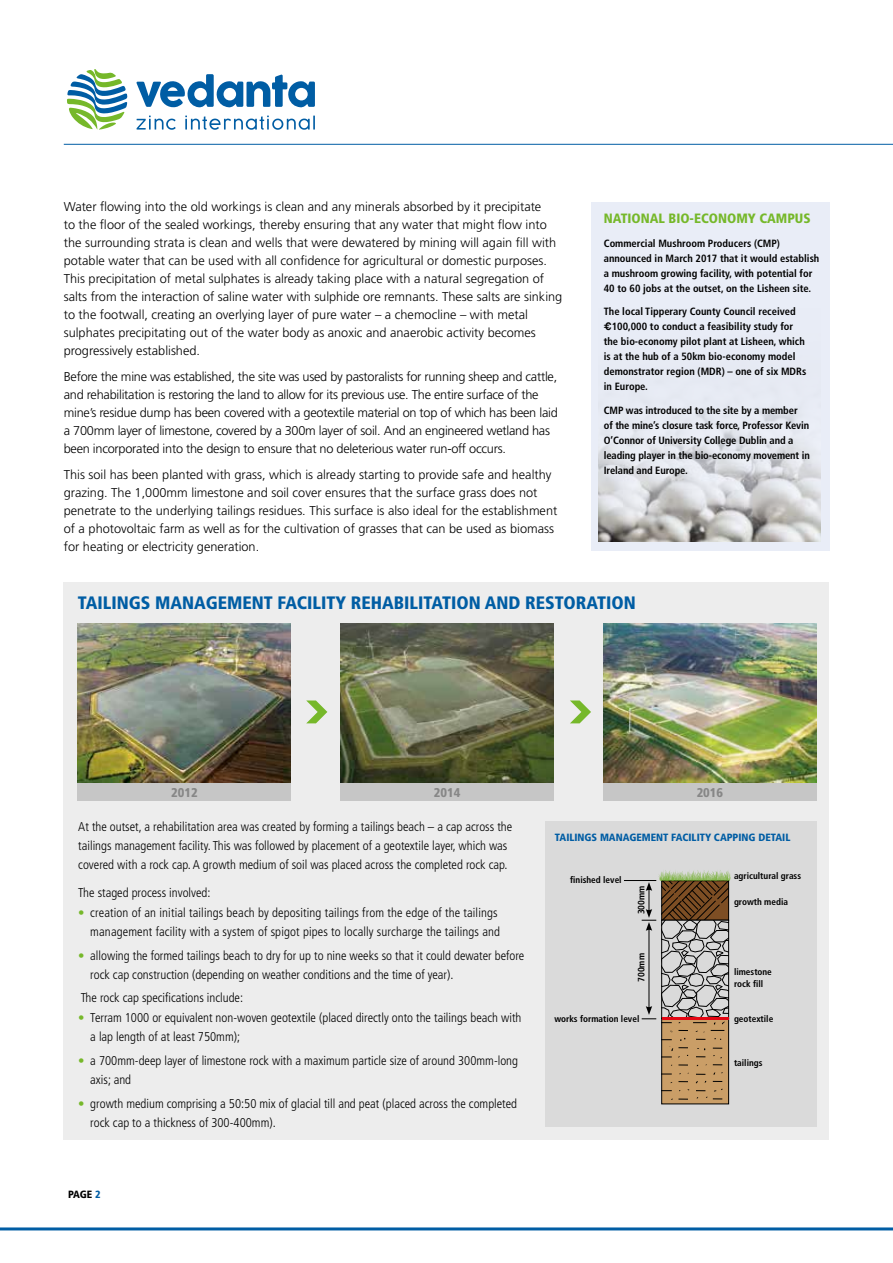
<style>
.page{position:relative;width:893px;height:1263px;background:#fff}
.page>*{position:absolute;margin:0;border:0;box-sizing:border-box;transform-origin:0 0}
.t1{font:900 condensed 18px "Frutiger";color:#005da4}
.t2{font:900 condensed 13.5px "Frutiger";color:#76b82a}
.t3{font:300 12.75px/17.9px "Frutiger";color:#000}
.t4{font:300 condensed 12.75px/19.4px "Frutiger";color:#000}
.t5{font:300 12.75px/17.9px "Frutiger";letter-spacing:-.02em;color:#000}
.t6{font:900 condensed 12.75px "Frutiger";color:#878787}
.t7{font:700 condensed 10.5px/15px "Frutiger";color:#000}
.t8{font:900 condensed 10.5px "Frutiger";color:#005da4}
.t9{font:900 condensed 10.5px "Frutiger";color:#000}
.t10{font:700 condensed 9.15px/12.5px "Frutiger";color:#000}
.s1{font-family:"Helvetica";font-stretch:normal}
.s2{color:#76b82a}
.s3{color:#005da4}
</style>
<div class="page">
<div style="left:64px;top:583px;width:765px;height:557px;background:#ededed"></div>
<hr style="left:64px;top:144px;width:829px;height:1px;background:#005da4">
<hr style="left:0;top:1227px;width:893px;height:3px;background:#005da4">
<svg style="left:137px;top:116px;width:39px;height:14px"></svg>
<svg style="left:185px;top:116px;width:130px;height:14px"></svg>
<svg style="left:67px;top:69px;width:60px;height:61px"></svg>
<svg style="left:136px;top:74px;width:179px;height:34px"></svg>
<div style="left:591px;top:202px;width:238px;height:349px;background:#e9edf7"></div>
<img style="left:78px;top:623px;width:213px;height:160px">
<div style="left:78px;top:783px;width:213px;height:18px;background:#c6c6c6"></div>
<img style="left:341px;top:623px;width:213px;height:160px">
<div style="left:341px;top:783px;width:213px;height:18px;background:#c6c6c6"></div>
<img style="left:603px;top:623px;width:213px;height:160px">
<div style="left:603px;top:783px;width:213px;height:18px;background:#c6c6c6"></div>
<img style="left:599px;top:407px;width:222px;height:135px">
<div style="left:545px;top:821px;width:271px;height:306px;background:#dadada"></div>
<div style="left:662px;top:1018px;width:67px;height:86px;background:#ca9e67"></div>
<svg style="left:695px;top:1074px;width:11px;height:9px"></svg>
<svg style="left:706px;top:1097px;width:16px;height:2px"></svg>
<svg style="left:671px;top:1098px;width:17px;height:2px"></svg>
<div style="left:661px;top:1018px;width:68px;height:86px;border:1px solid #000"></div>
<hr style="left:624px;top:880px;width:32px;height:1px;background:#000">
<svg style="left:642px;top:870px;width:89px;height:188px"></svg>
<svg style="left:570px;top:700px;width:21px;height:23px"></svg>
<svg style="left:306px;top:700px;width:21px;height:23px"></svg>
<p class="t3" style="left:64px;top:198px;width:500px">Water flowing into the old workings is clean and any minerals absorbed by it precipitate<br>to the floor of the sealed workings, thereby ensuring that any water that might flow into the surrounding strata is clean and wells that were dewatered by mining will again fill with potable water that can be used with all confidence for agricultural or domestic purposes.<br>This precipitation of metal sulphates is already taking place with a natural segregation of salts from the interaction of saline water with sulphide ore remnants. These salts are sinking to the footwall, creating an overlying layer of pure water – a chemocline – with metal sulphates precipitating out of the water body as anoxic and anaerobic activity becomes progressively established.</p>
<p class="t5" style="left:64px;top:368px;width:495px">Before the mine was established, the site was used by pastoralists for running sheep and cattle, and rehabilitation is restoring the land to allow for its previous use. The entire surface of the mine’s residue dump has been covered with a geotextile material on top of which has been laid a 700mm layer of limestone, covered by a 300m layer of soil. And an engineered wetland has been incorporated into the design to ensure that no deleterious water run-off occurs.</p>
<p class="t3" style="left:64px;top:466px;width:495px">This soil has been planted with grass, which is already starting to provide safe and healthy grazing. The 1,000mm limestone and soil cover ensures that the surface grass does not penetrate to the underlying tailings residues. This surface is also ideal for the establishment of a photovoltaic farm as well as for the cultivation of grasses that can be used as biomass for heating or electricity generation.</p>
<p class="t2" style="left:604px;top:210px;width:208px">NATIONAL BIO-ECONOMY CAMPUS</p>
<p class="t7" style="left:604px;top:236px;width:217px">Commercial Mushroom Producers (CMP) announced in March 2017 that it would establish a mushroom growing facility, with potential for 40 to 60 jobs at the outset, on the Lisheen site.</p>
<p class="t7" style="left:604px;top:304px;width:204px">The local Tipperary County Council received <span class="s1">€</span>100,000 to conduct a feasibility study for the bio-economy pilot plant at Lisheen, which is at the hub of a 50km bio-economy model demonstrator region (MDR) – one of six MDRs in Europe.</p>
<p class="t7" style="left:604px;top:403px;width:208px">CMP was introduced to the site by a member<br>of the mine’s closure task force, Professor Kevin O’Connor of University College Dublin and a leading player in the bio-economy movement in Ireland and Europe.</p>
<h1 class="t1" style="left:78px;top:592px;width:559px">TAILINGS MANAGEMENT FACILITY REHABILITATION AND RESTORATION</h1>
<p class="t6" style="left:171px;top:784px;width:28px">2012</p>
<p class="t6" style="left:434px;top:784px;width:28px">2014</p>
<p class="t6" style="left:697px;top:784px;width:28px">2016</p>
<p class="t4" style="left:78px;top:817px;width:435px">At the outset, a rehabilitation area was created by forming a tailings beach – a cap across the tailings management facility. This was followed by placement of a geotextile layer, which was covered with a rock cap. A growth medium of soil was placed across the completed rock cap.</p>
<p class="t4" style="left:78px;top:883px;width:134px">The staged process involved:</p>
<p class="t4" style="left:78px;top:903px;width:423px;text-align:right"><span class="s2">•</span> creation of an initial tailings beach by depositing tailings from the edge of the tailings management facility with a system of spigot pipes to locally surcharge the tailings and</p>
<p class="t4" style="left:90px;top:945px;width:435px;text-indent:-12px"><span class="s2">•</span> allowing the formed tailings beach to dry for up to nine weeks so that it could dewater before rock cap construction (depending on weather conditions and the time of year).</p>
<p class="t4" style="left:81px;top:988px;width:164px">The rock cap specifications include:</p>
<p class="t4" style="left:90px;top:1008px;width:433px;text-indent:-12px"><span class="s2">•</span> Terram 1000 or equivalent non-woven geotextile (placed directly onto the tailings beach with a lap length of at least 750mm);</p>
<p class="t4" style="left:90px;top:1051px;width:429px;text-indent:-12px"><span class="s2">•</span> a 700mm-deep layer of limestone rock with a maximum particle size of around 300mm-long axis; and</p>
<p class="t4" style="left:90px;top:1094px;width:428px;text-indent:-12px"><span class="s2">•</span> growth medium comprising a 50:50 mix of glacial till and peat (placed across the completed rock cap to a thickness of 300-400mm).</p>
<p class="t8" style="left:555px;top:831px;width:237px">TAILINGS MANAGEMENT FACILITY CAPPING DETAIL</p>
<p class="t10" style="left:734px;top:870px;width:69px">agricultural grass</p>
<p class="t10" style="left:570px;top:874px;width:53px">finished level</p>
<p class="t10" style="left:635px;top:914px;width:30px;rotate:-90deg">300mm</p>
<p class="t10" style="left:734px;top:895px;width:56px">growth media</p>
<p class="t10" style="left:635px;top:982px;width:30px;rotate:-90deg">700mm</p>
<p class="t10" style="left:734px;top:965px;width:39px">limestone rock fill</p>
<p class="t10" style="left:734px;top:1012px;width:41px">geotextile</p>
<p class="t10" style="left:734px;top:1056px;width:30px">tailings</p>
<p class="t10" style="left:554px;top:1012px;width:87px">works formation level</p>
<p class="t9" style="left:68px;top:1188px;width:34px">PAGE <span class="s3">2</span></p>
</div>
